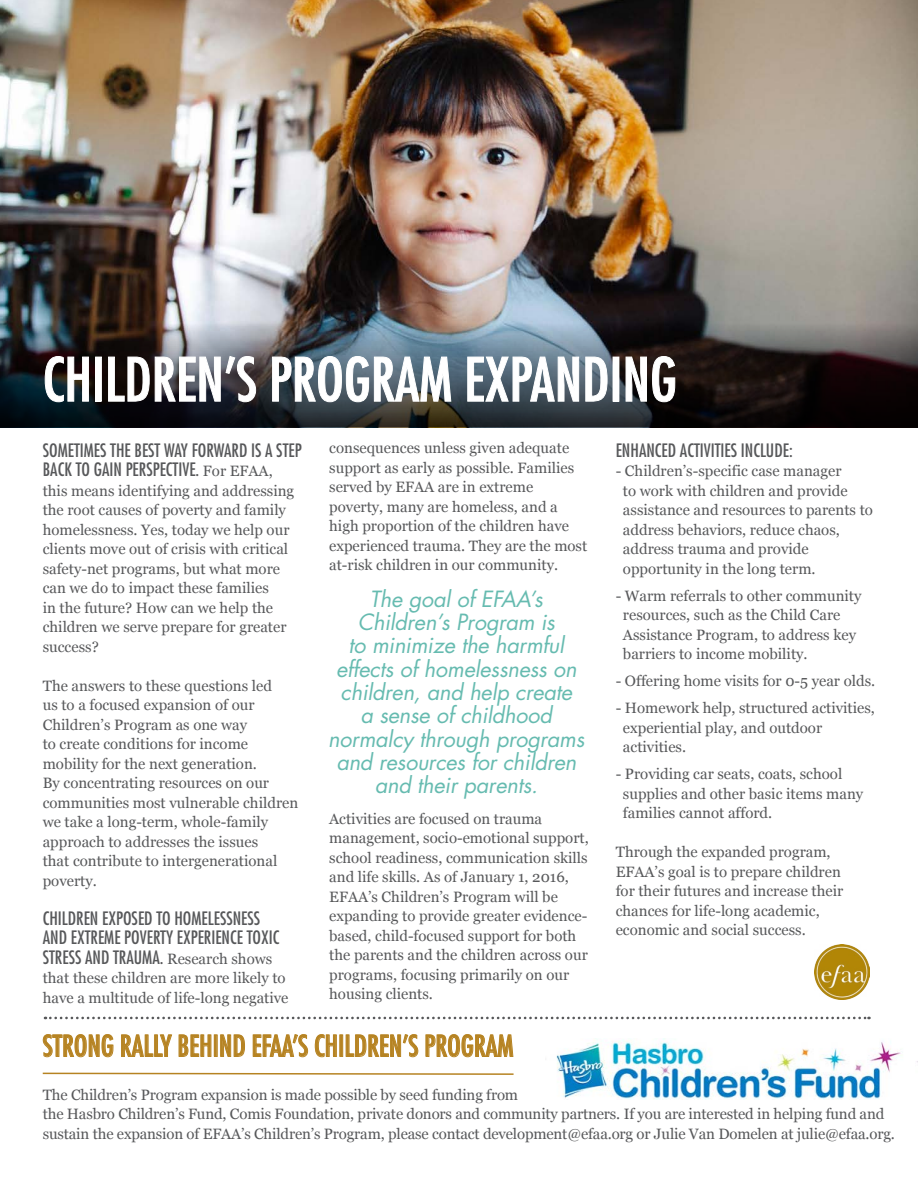
<style>
.page{position:relative;width:918px;height:1188px;background:#fff}
.page>*{position:absolute;margin:0;border:0;box-sizing:border-box;transform-origin:0 0}
.t1{font:condensed 58.5px "Futura Std";color:#fff}
.t2{font:condensed 28.5px "Futura Std";color:#b68322}
.t3{font:italic 21.75px/23.2px "Futura Std";letter-spacing:-.01em;color:#66bbb0;text-align:center}
.t4{font:condensed 18px/19.5px "Futura Std";color:#57585a}
.t5{font:15px/19.5px "Georgia";color:#57585a}
.s1{font-family:"Georgia";font-stretch:normal;font-size:15px}
</style>
<div class="page">
<img style="left:815px;top:945px;width:55px;height:55px">
<img style="left:0;top:0;width:918px;height:307px">
<img style="left:0;top:307px;width:918px;height:121px">
<svg style="left:44px;top:356px;width:45px;height:47px;background:#3a3c3e"></svg>
<div style="left:95px;top:357px;width:7px;height:45px;border:1px solid #fff"></div>
<svg style="left:108px;top:355px;width:149px;height:48px;background:#545156"></svg>
<svg style="left:272px;top:356px;width:180px;height:47px;background:#6d7a84"></svg>
<svg style="left:467px;top:356px;width:141px;height:46px;background:#707f8a"></svg>
<svg style="left:625px;top:356px;width:52px;height:47px;background:#413c3a"></svg>
<svg style="left:42px;top:1072px;width:472px;height:3px"></svg>
<svg style="left:43px;top:1017px;width:827px;height:41px"></svg>
<img style="left:546px;top:1038px;width:372px;height:61px">
<h1 class="t1" style="left:43px;top:344px;width:636px">CHILDREN’S PROGRAM EXPANDING</h1>
<p class="t4" style="left:43px;top:440px;width:260px">SOMETIMES THE BEST WAY FORWARD IS A STEP<br>BACK TO GAIN PERSPECTIVE. <span class="s1">For EFAA,</span></p>
<p class="t5" style="left:43px;top:481px;width:253px">this means identifying and addressing the root causes of poverty and family homelessness. Yes, today we help our clients move out of crisis with critical safety-net programs, but what more can we do to impact these families<br>in the future? How can we help the children we serve prepare for greater success?</p>
<p class="t5" style="left:43px;top:676px;width:257px">The answers to these questions led<br>us to a focused expansion of our<br>Children’s Program as one way<br>to create conditions for income mobility for the next generation.<br>By concentrating resources on our communities most vulnerable children we take a long-term, whole-family approach to addresses the issues<br>that contribute to intergenerational poverty.</p>
<p class="t4" style="left:43px;top:908px;width:238px">CHILDREN EXPOSED TO HOMELESSNESS<br>AND EXTREME POVERTY EXPERIENCE TOXIC<br>STRESS AND TRAUMA. <span class="s1">Research shows</span></p>
<p class="t5" style="left:43px;top:969px;width:247px">that these children are more likely to have a multitude of life-long negative</p>
<p class="t5" style="left:329px;top:439px;width:260px">consequences unless given adequate support as early as possible. Families served by EFAA are in extreme poverty, many are homeless, and a high proportion of the children have experienced trauma. They are the most at-risk children in our community.</p>
<h3 class="t3" style="left:328px;top:587px;width:258px">The goal of EFAA’s<br>Children’s Program is<br>to minimize the harmful effects of homelessness on children, and help create<br>a sense of childhood normalcy through programs and resources for children and their parents.</h3>
<p class="t5" style="left:329px;top:809px;width:261px">Activities are focused on trauma management, socio-emotional support, school readiness, communication skills and life skills. As of January 1, 2016, EFAA’s Children’s Program will be expanding to provide greater evidence&shy;based, child-focused support for both the parents and the children across our programs, focusing primarily on our housing clients.</p>
<p class="t4" style="left:616px;top:440px;width:178px">ENHANCED ACTIVITIES INCLUDE:</p>
<p class="t5" style="left:623px;top:462px;width:251px;text-indent:-7px">- Children’s-specific case manager<br>to work with children and provide assistance and resources to parents to address behaviors, reduce chaos, address trauma and provide opportunity in the long term.</p>
<p class="t5" style="left:623px;top:586px;width:240px;text-indent:-7px">- Warm referrals to other community resources, such as the Child Care Assistance Program, to address key barriers to income mobility.</p>
<p class="t5" style="left:616px;top:672px;width:261px">- Offering home visits for 0-5 year olds.</p>
<p class="t5" style="left:623px;top:699px;width:253px;text-indent:-7px">- Homework help, structured activities, experiential play, and outdoor activities.</p>
<p class="t5" style="left:623px;top:765px;width:242px;text-indent:-7px">- Providing car seats, coats, school supplies and other basic items many families cannot afford.</p>
<p class="t5" style="left:616px;top:843px;width:229px">Through the expanded program,<br>EFAA’s goal is to prepare children for their futures and increase their chances for life-long academic, economic and social success.</p>
<h2 class="t2" style="left:43px;top:1029px;width:472px">STRONG RALLY BEHIND EFAA’S CHILDREN’S PROGRAM</h2>
<p class="t5" style="left:43px;top:1085px;width:854px">The Children’s Program expansion is made possible by seed funding from<br>the Hasbro Children’s Fund, Comis Foundation, private donors and community partners. If you are interested in helping fund and sustain the expansion of EFAA’s Children’s Program, please contact development@efaa.org or Julie Van Domelen at julie@efaa.org.</p>
</div>
